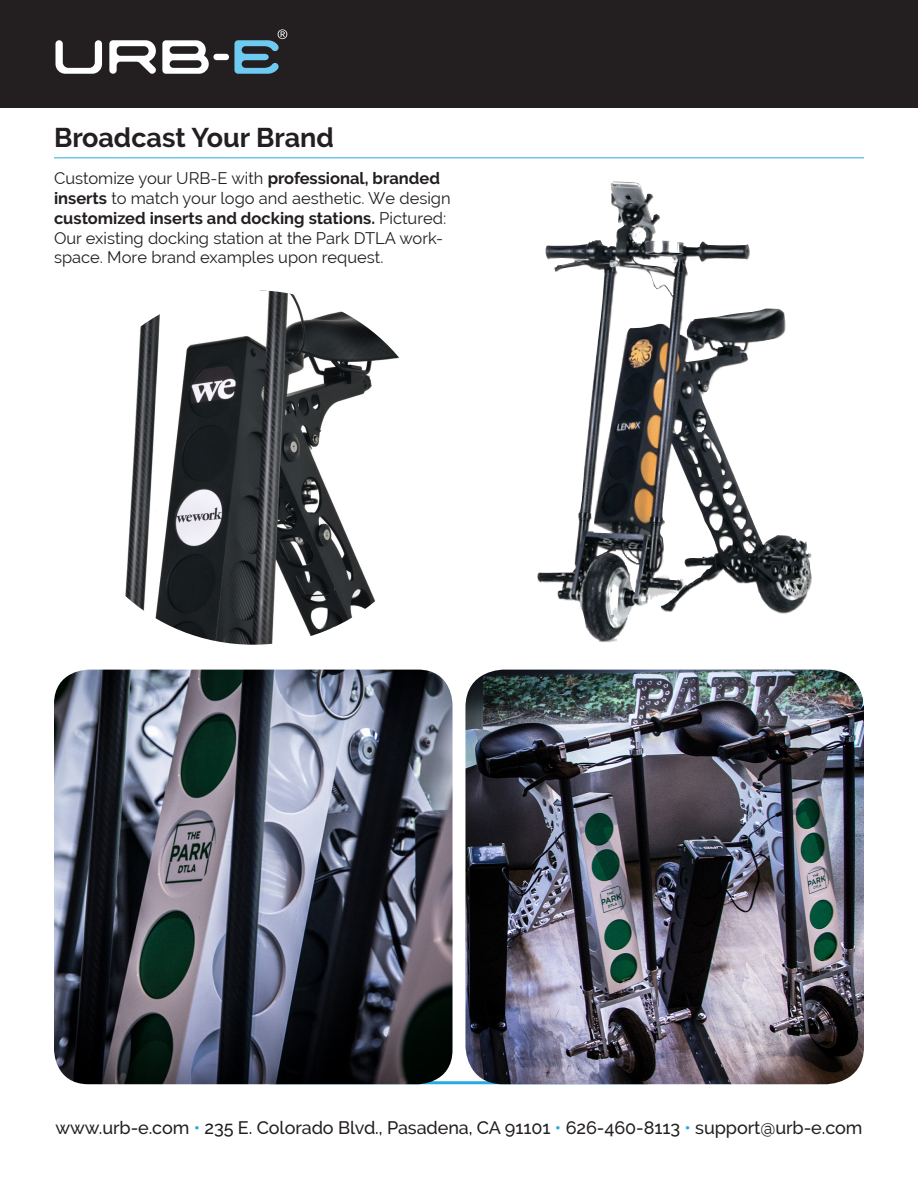
<style>
.page{position:relative;width:918px;height:1188px;background:#fff}
.page>*{position:absolute;margin:0;border:0;box-sizing:border-box;transform-origin:0 0}
.t1{font:700 27px "Raleway";color:#231f20}
.t2{font:500 18px "Raleway";letter-spacing:-.005em;color:#231f20}
.t3{font:16.5px/19.8px "Raleway";color:#231f20}
.s1{font-weight:700}
.s2{color:#26aae1}
</style>
<div class="page">
<div style="left:0;top:0;width:918px;height:108px;background:#231f20"></div>
<svg style="left:56px;top:40px;width:46px;height:34px"></svg>
<svg style="left:109px;top:40px;width:100px;height:34px"></svg>
<div style="left:213px;top:54px;width:16px;height:6px;background:#fff;border-radius:3px"></div>
<svg style="left:234px;top:29px;width:53px;height:45px"></svg>
<hr style="left:270px;top:1081px;width:378px;height:3px;background:#26aae1">
<hr style="left:54px;top:157px;width:810px;height:1px;background:#26aae1">
<img style="left:537px;top:183px;width:275px;height:459px">
<img style="left:125px;top:290px;width:275px;height:355px">
<img style="left:465px;top:670px;width:399px;height:414px">
<img style="left:54px;top:670px;width:399px;height:414px">
<p class="t1" style="left:54px;top:122px;width:281px">Broadcast Your Brand</p>
<p class="t3" style="left:54px;top:168px;width:398px">Customize your URB-E with <span class="s1">professional, branded inserts</span> to match your logo and aesthetic. We design <span class="s1">customized inserts and docking stations.</span> Pictured:<br>Our existing docking station at the Park DTLA work&shy;space. More brand examples upon request.</p>
<p class="t2" style="left:56px;top:1117px;width:808px">www.urb-e.com <span class="s2">•</span> 235 E. Colorado Blvd., Pasadena, CA 91101 <span class="s2">•</span> 626-460-8113 <span class="s2">•</span> support@urb-e.com</p>
</div>
